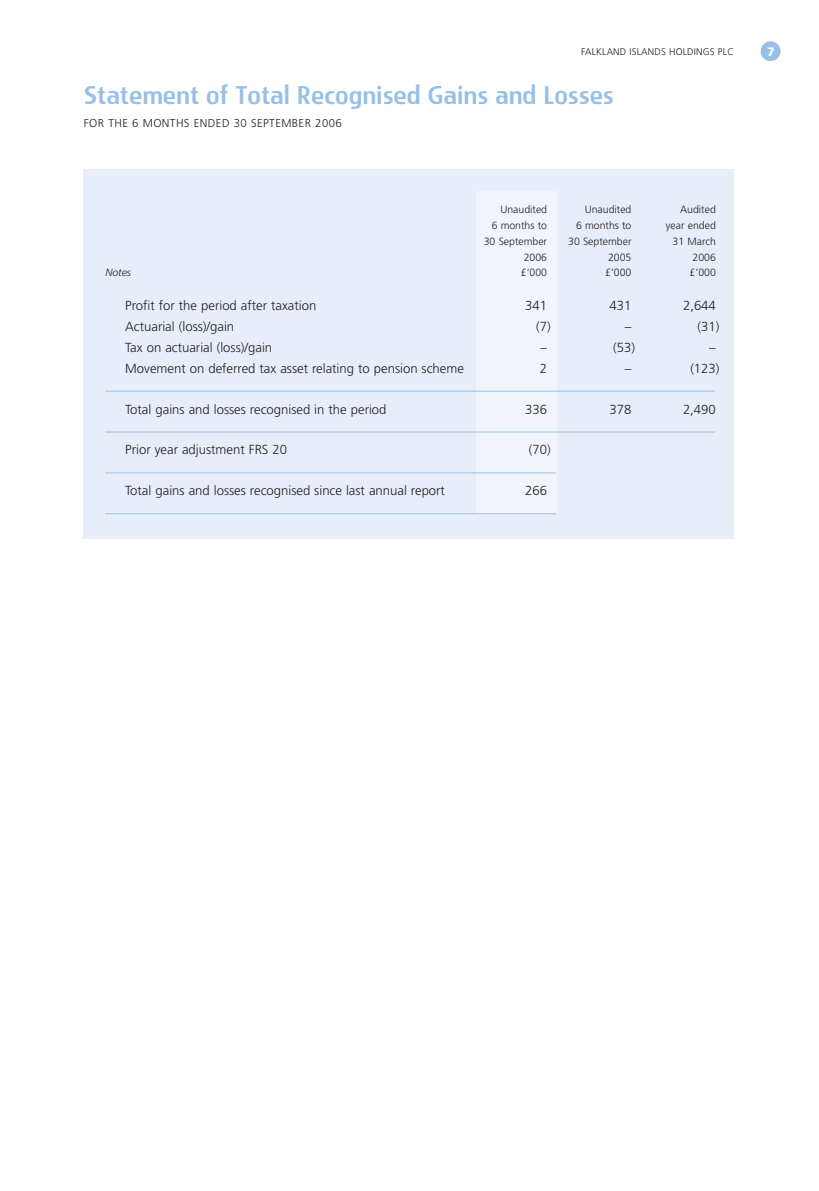
<style>
.page{position:relative;width:819px;height:1191px;background:#fff}
.page>*{position:absolute;margin:0;border:0;box-sizing:border-box;transform-origin:0 0}
.t1{font:24.5px "Storm Sans";color:#96c0e6}
.t2{font:300 13.12px "Frutiger";color:#231f20}
.t3{font:900 12.25px "Frutiger";color:#fff}
.t4{font:300 11.38px "Frutiger";letter-spacing:.035em;color:#231f20}
.t5{font:300 10.5px "Frutiger";color:#231f20}
.t6{font:italic 300 10.5px "Frutiger";color:#231f20}
.t7{font:300 9.62px "Frutiger";letter-spacing:.015em;color:#231f20}
</style>
<div class="page">
<div style="left:84px;top:169px;width:650px;height:370px;background:#e7eef9"></div>
<div style="left:476px;top:191px;width:80px;height:323px;background:#f1f5fb"></div>
<div style="left:760px;top:41px;width:20px;height:20px;background:#96c0e6;border-radius:50%"></div>
<hr style="left:105px;top:391px;width:609px;height:1px;background:#96c0e6">
<hr style="left:105px;top:432px;width:609px;height:1px;background:#96c0e6">
<hr style="left:105px;top:472px;width:451px;height:1px;background:#96c0e6">
<hr style="left:105px;top:513px;width:451px;height:1px;background:#96c0e6">
<p class="t7" style="left:581px;top:48px;width:154px">FALKLAND ISLANDS HOLDINGS PLC</p>
<h1 class="t1" style="left:84px;top:84px;width:531px">Statement of Total Recognised Gains and Losses</h1>
<p class="t4" style="left:84px;top:118px;width:259px">FOR THE 6 MONTHS ENDED 30 SEPTEMBER 2006</p>
<p class="t5" style="left:500px;top:205px;width:48px">Unaudited</p>
<p class="t5" style="left:584px;top:205px;width:48px">Unaudited</p>
<p class="t5" style="left:680px;top:205px;width:37px">Audited</p>
<p class="t5" style="left:491px;top:221px;width:57px">6 months to</p>
<p class="t5" style="left:576px;top:221px;width:57px">6 months to</p>
<p class="t5" style="left:666px;top:221px;width:51px">year ended</p>
<p class="t5" style="left:484px;top:237px;width:65px">30 September</p>
<p class="t5" style="left:568px;top:237px;width:65px">30 September</p>
<p class="t5" style="left:672px;top:237px;width:45px">31 March</p>
<p class="t5" style="left:523px;top:253px;width:25px">2006</p>
<p class="t5" style="left:608px;top:253px;width:25px">2005</p>
<p class="t5" style="left:692px;top:253px;width:25px">2006</p>
<p class="t6" style="left:105px;top:268px;width:27px">Notes</p>
<p class="t5" style="left:521px;top:268px;width:28px">£’000</p>
<p class="t5" style="left:605px;top:268px;width:28px">£’000</p>
<p class="t5" style="left:689px;top:268px;width:28px">£’000</p>
<p class="t2" style="left:125px;top:300px;width:193px">Profit for the period after taxation</p>
<p class="t2" style="left:525px;top:300px;width:23px">341</p>
<p class="t2" style="left:609px;top:300px;width:23px">431</p>
<p class="t2" style="left:683px;top:300px;width:34px">2,644</p>
<p class="t2" style="left:125px;top:321px;width:110px">Actuarial (loss)/gain</p>
<p class="t2" style="left:536px;top:321px;width:16px">(7)</p>
<p class="t2" style="left:625px;top:321px;width:8px">–</p>
<p class="t2" style="left:697px;top:321px;width:23px">(31)</p>
<p class="t2" style="left:125px;top:342px;width:148px">Tax on actuarial (loss)/gain</p>
<p class="t2" style="left:540px;top:342px;width:8px">–</p>
<p class="t2" style="left:613px;top:342px;width:23px">(53)</p>
<p class="t2" style="left:709px;top:342px;width:8px">–</p>
<p class="t2" style="left:125px;top:363px;width:340px">Movement on deferred tax asset relating to pension scheme</p>
<p class="t2" style="left:539px;top:363px;width:9px">2</p>
<p class="t2" style="left:625px;top:363px;width:8px">–</p>
<p class="t2" style="left:690px;top:363px;width:31px">(123)</p>
<p class="t2" style="left:125px;top:404px;width:263px">Total gains and losses recognised in the period</p>
<p class="t2" style="left:525px;top:404px;width:23px">336</p>
<p class="t2" style="left:609px;top:404px;width:23px">378</p>
<p class="t2" style="left:683px;top:404px;width:34px">2,490</p>
<p class="t2" style="left:125px;top:444px;width:163px">Prior year adjustment FRS 20</p>
<p class="t2" style="left:529px;top:444px;width:23px">(70)</p>
<p class="t2" style="left:125px;top:485px;width:321px">Total gains and losses recognised since last annual report</p>
<p class="t2" style="left:525px;top:485px;width:23px">266</p>
<p class="t3" style="left:767px;top:46px;width:9px">7</p>
</div>
